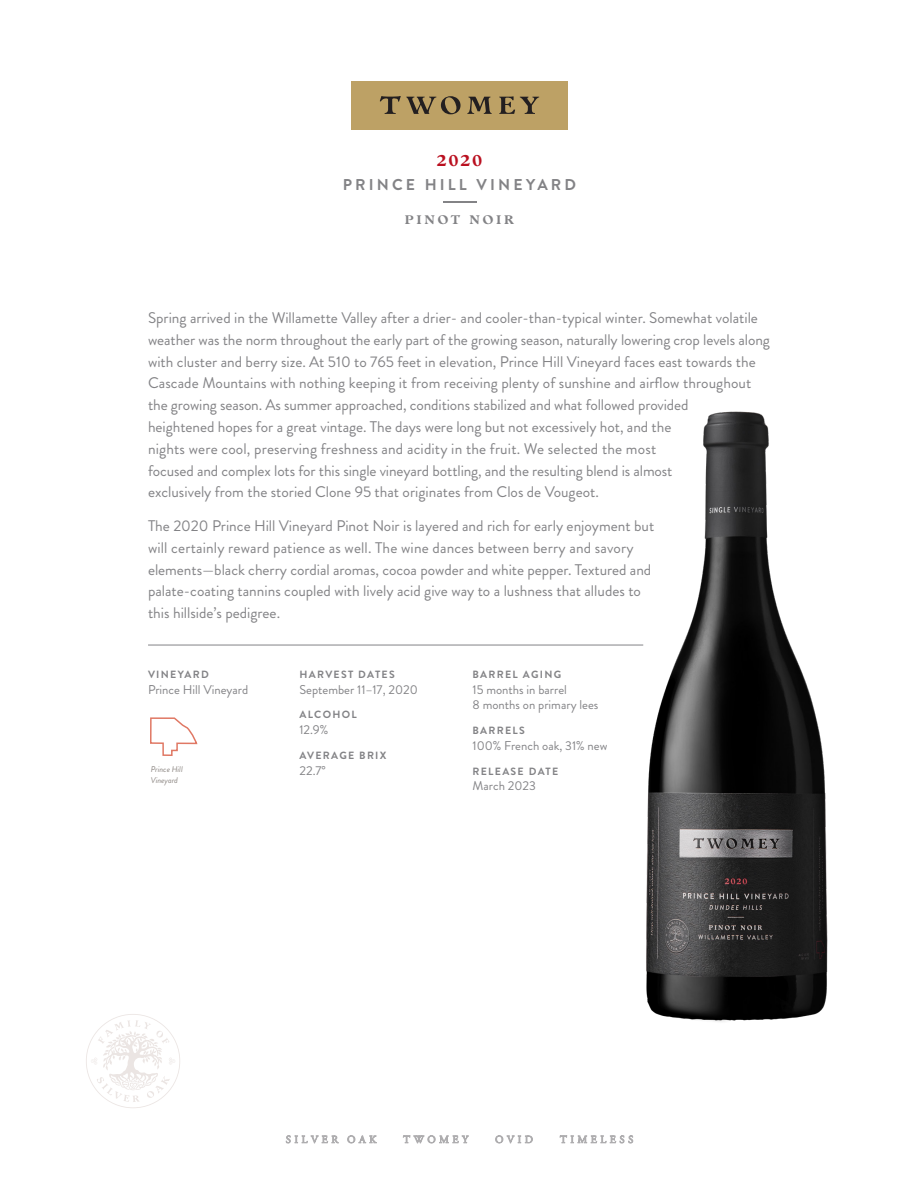
<style>
.page{position:relative;width:919px;height:1189px;background:#fff}
.page>*{position:absolute;margin:0;border:0;box-sizing:border-box;transform-origin:0 0}
.t1{font:700 16.5px "Nordik";color:#ba1020}
.t2{font:700 15.75px "Brandon Grotesque";letter-spacing:.195em;color:#838386}
.t3{font:15.3px/21.8px "Brandon Grotesque";color:#838386}
.t4{font:700 13.2px "Nordik";letter-spacing:.2em;color:#838386}
.t5{font:12.75px/15.8px "Brandon Grotesque";color:#838386}
.t6{font:700 10.5px "Brandon Grotesque";letter-spacing:.125em;color:#838386}
.t7{font:italic 8.25px/11.2px "Brandon Grotesque";color:#8c8682}
</style>
<div class="page">
<img style="left:646px;top:411px;width:182px;height:611px">
<svg style="left:286px;top:1135px;width:53px;height:9px"></svg>
<svg style="left:347px;top:1135px;width:30px;height:8px"></svg>
<svg style="left:403px;top:1135px;width:66px;height:9px"></svg>
<svg style="left:495px;top:1135px;width:38px;height:9px"></svg>
<svg style="left:560px;top:1135px;width:73px;height:9px"></svg>
<div style="left:351px;top:81px;width:216px;height:49px;background:#bda165"></div>
<svg style="left:467px;top:97px;width:25px;height:17px"></svg>
<svg style="left:499px;top:96px;width:40px;height:18px"></svg>
<svg style="left:380px;top:96px;width:80px;height:18px"></svg>
<hr style="left:443px;top:202px;width:33px;height:1px;background:#838386">
<hr style="left:148px;top:645px;width:495px;height:1px;background:#838386">
<svg style="left:86px;top:1014px;width:94px;height:94px"></svg>
<svg style="left:150px;top:717px;width:48px;height:39px"></svg>
<p class="t1" style="left:436px;top:151px;width:48px">2020</p>
<p class="t2" style="left:343px;top:174px;width:235px">PRINCE HILL VINEYARD</p>
<p class="t4" style="left:405px;top:212px;width:111px">PINOT NOIR</p>
<p class="t3" style="left:148px;top:307px;width:623px">Spring arrived in the Willamette Valley after a drier- and cooler-than-typical winter. Somewhat volatile weather was the norm throughout the early part of the growing season, naturally lowering crop levels along with cluster and berry size. At 510 to 765 feet in elevation, Prince Hill Vineyard faces east towards the Cascade Mountains with nothing keeping it from receiving plenty of sunshine and airflow throughout the growing season. As summer approached, conditions stabilized and what followed provided<br>heightened hopes for a great vintage. The days were long but not excessively hot, and the<br>nights were cool, preserving freshness and acidity in the fruit. We selected the most<br>focused and complex lots for this single vineyard bottling, and the resulting blend is almost<br>exclusively from the storied Clone 95 that originates from Clos de Vougeot.</p>
<p class="t3" style="left:148px;top:515px;width:508px">The 2020 Prince Hill Vineyard Pinot Noir is layered and rich for early enjoyment but will certainly reward patience as well. The wine dances between berry and savory elements—black cherry cordial aromas, cocoa powder and white pepper. Textured and palate-coating tannins coupled with lively acid give way to a lushness that alludes to this hillside’s pedigree.</p>
<p class="t6" style="left:148px;top:667px;width:62px">VINEYARD</p>
<p class="t5" style="left:148px;top:681px;width:102px">Prince Hill Vineyard</p>
<p class="t7" style="left:151px;top:763px;width:33px">Prince Hill<br>Vineyard</p>
<p class="t6" style="left:299px;top:667px;width:97px">HARVEST DATES</p>
<p class="t5" style="left:299px;top:681px;width:120px">September 11–17, 2020</p>
<p class="t6" style="left:299px;top:707px;width:59px">ALCOHOL</p>
<p class="t5" style="left:299px;top:722px;width:30px">12.9%</p>
<p class="t6" style="left:299px;top:748px;width:89px">AVERAGE BRIX</p>
<p class="t5" style="left:299px;top:762px;width:28px">22.7°</p>
<p class="t6" style="left:472px;top:667px;width:90px">BARREL AGING</p>
<p class="t5" style="left:472px;top:681px;width:127px">15 months in barrel<br>8 months on primary lees</p>
<p class="t6" style="left:472px;top:723px;width:54px">BARRELS</p>
<p class="t5" style="left:472px;top:738px;width:136px">100% French oak, 31% new</p>
<p class="t6" style="left:472px;top:764px;width:87px">RELEASE DATE</p>
<p class="t5" style="left:472px;top:778px;width:65px">March 2023</p>
</div>
